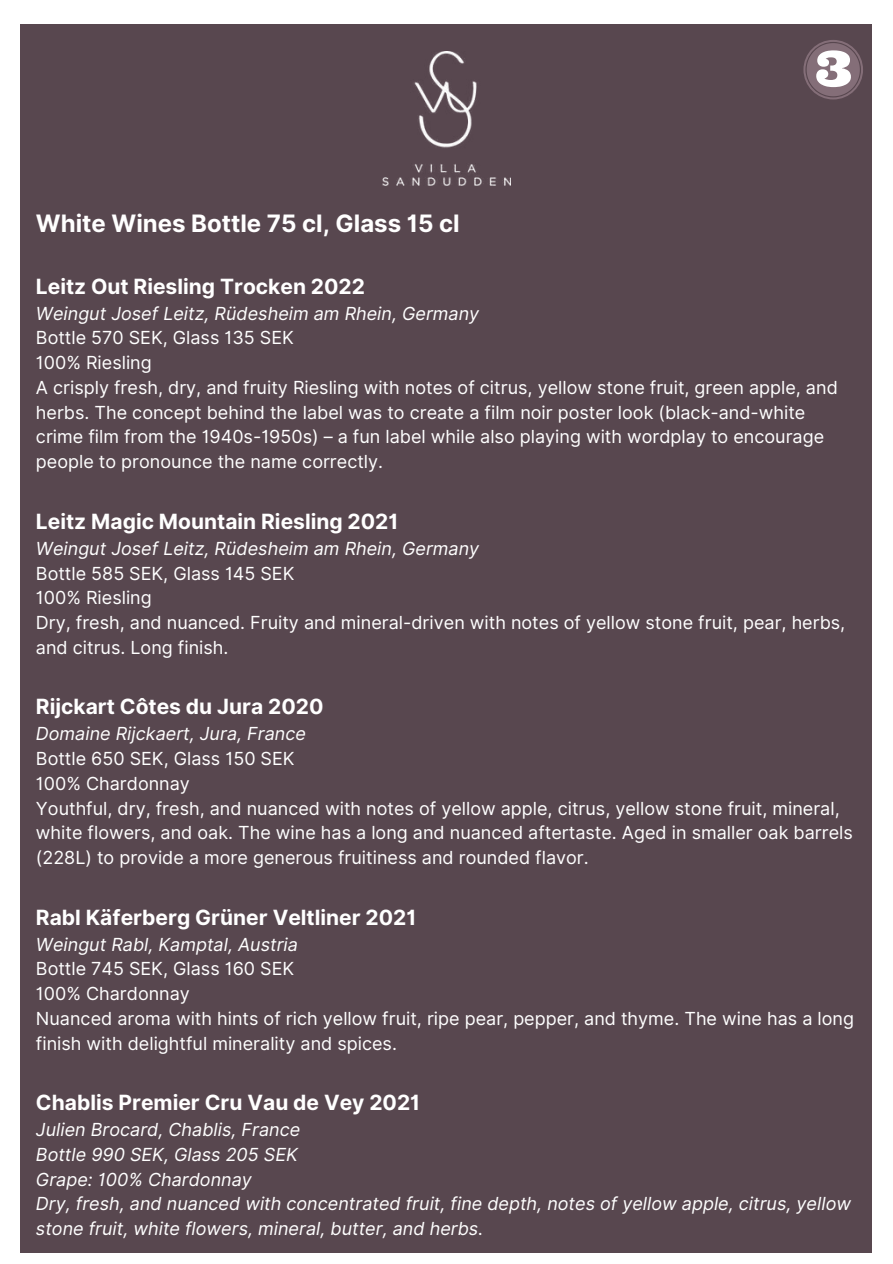
<style>
.page{position:relative;width:893px;height:1264px;background:#fff}
.page>*{position:absolute;margin:0;border:0;box-sizing:border-box;transform-origin:0 0}
.t1{font:700 24px "Inter";color:#fff}
.t2{font:700 21px "Inter";color:#fff}
.t3{font:18px/24.8px "Inter";color:#fff}
.t4{font:italic 18px/24.8px "Inter";color:#fff}
</style>
<div class="page">
<div style="left:20px;top:24px;width:852px;height:1228px;background:#58474f"></div>
<img style="left:382px;top:52px;width:128px;height:133px">
<svg style="left:803px;top:40px;width:60px;height:59px"></svg>
<h1 class="t1" style="left:36px;top:209px;width:425px">White Wines Bottle 75 cl, Glass 15 cl</h1>
<p class="t2" style="left:36px;top:274px;width:330px">Leitz Out Riesling Trocken 2022</p>
<p class="t4" style="left:36px;top:301px;width:445px">Weingut Josef Leitz, Rüdesheim am Rhein, Germany</p>
<p class="t3" style="left:36px;top:325px;width:803px">Bottle 570 SEK, Glass 135 SEK<br>100% Riesling<br>A crisply fresh, dry, and fruity Riesling with notes of citrus, yellow stone fruit, green apple, and herbs. The concept behind the label was to create a film noir poster look (black-and-white crime film from the 1940s-1950s) – a fun label while also playing with wordplay to encourage people to pronounce the name correctly.</p>
<p class="t2" style="left:36px;top:508px;width:364px">Leitz Magic Mountain Riesling 2021</p>
<p class="t4" style="left:36px;top:536px;width:445px">Weingut Josef Leitz, Rüdesheim am Rhein, Germany</p>
<p class="t3" style="left:36px;top:560px;width:810px">Bottle 585 SEK, Glass 145 SEK<br>100% Riesling<br>Dry, fresh, and nuanced. Fruity and mineral-driven with notes of yellow stone fruit, pear, herbs, and citrus. Long finish.</p>
<p class="t2" style="left:36px;top:694px;width:289px">Rijckart Côtes du Jura 2020</p>
<p class="t4" style="left:36px;top:721px;width:271px">Domaine Rijckaert, Jura, France</p>
<p class="t3" style="left:36px;top:746px;width:818px">Bottle 650 SEK, Glass 150 SEK<br>100% Chardonnay<br>Youthful, dry, fresh, and nuanced with notes of yellow apple, citrus, yellow stone fruit, mineral, white flowers, and oak. The wine has a long and nuanced aftertaste. Aged in smaller oak barrels (228L) to provide a more generous fruitiness and rounded flavor.</p>
<p class="t2" style="left:36px;top:904px;width:382px">Rabl Käferberg Grüner Veltliner 2021</p>
<p class="t4" style="left:36px;top:931px;width:263px">Weingut Rabl, Kamptal, Austria</p>
<p class="t3" style="left:36px;top:956px;width:819px">Bottle 745 SEK, Glass 160 SEK<br>100% Chardonnay<br>Nuanced aroma with hints of rich yellow fruit, ripe pear, pepper, and thyme. The wine has a long finish with delightful minerality and spices.</p>
<p class="t2" style="left:36px;top:1090px;width:386px">Chablis Premier Cru Vau de Vey 2021</p>
<p class="t4" style="left:36px;top:1117px;width:816px">Julien Brocard, Chablis, France<br>Bottle 990 SEK, Glass 205 SEK<br>Grape: 100% Chardonnay<br>Dry, fresh, and nuanced with concentrated fruit, fine depth, notes of yellow apple, citrus, yellow stone fruit, white flowers, mineral, butter, and herbs.</p>
</div>
